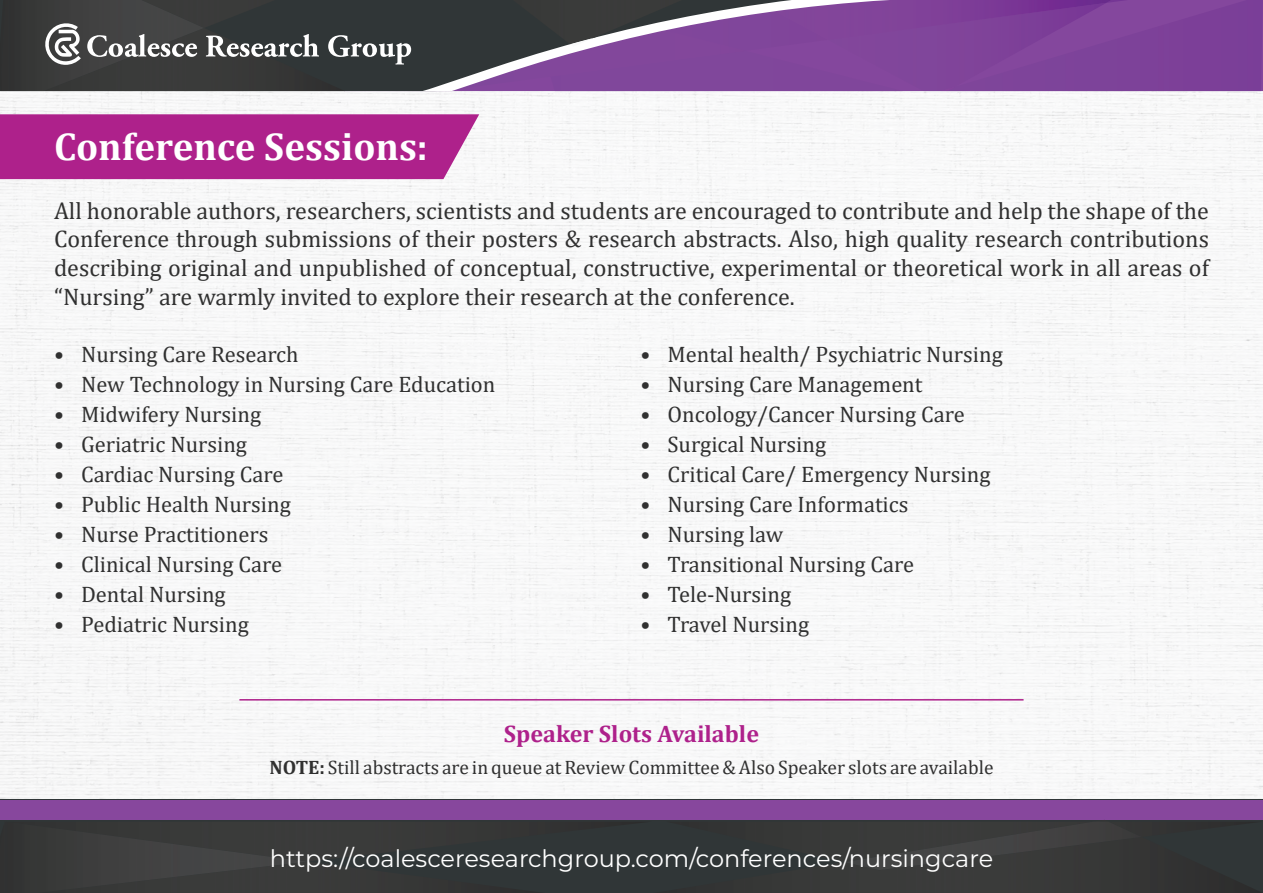
<style>
.page{position:relative;width:1263px;height:893px;background:#fff}
.page>*{position:absolute;margin:0;border:0;box-sizing:border-box;transform-origin:0 0}
.t1{font:700 39px "Cambria";color:#fff}
.t2{font:24px/28.8px "Cambria";color:#303030;text-align:justify}
.t3{font:24px "Montserrat";color:#fff}
.t4{font:700 24px "Cambria";color:#ae218b}
.t5{font:22.5px "Cambria";color:#303030}
.t6{font:19.5px "Cambria";color:#303030}
.s1{font-weight:700}
</style>
<div class="page">
<img style="left:0;top:91px;width:1263px;height:709px">
<div style="left:0;top:114px;width:479px;height:65px;background:#ae218b"></div>
<svg style="left:0;top:819px;width:1263px;height:74px;background:#42394c"></svg>
<div style="left:0;top:800px;width:1263px;height:19px;background:#87479d"></div>
<img style="left:307px;top:862px;width:238px;height:31px">
<img style="left:307px;top:822px;width:345px;height:40px">
<img style="left:0;top:822px;width:307px;height:71px">
<div style="left:653px;top:820px;width:610px;height:73px;background:#323637"></div>
<img style="left:844px;top:822px;width:297px;height:48px">
<svg style="left:275px;top:0;width:988px;height:91px;background:#78488e"></svg>
<div style="left:275px;top:28px;width:53px;height:63px;background:#303637"></div>
<div style="left:0;top:0;width:275px;height:91px;background:#383938"></div>
<img style="left:1px;top:0;width:203px;height:91px">
<img style="left:513px;top:0;width:169px;height:44px">
<img style="left:570px;top:38px;width:24px;height:9px">
<svg style="left:87px;top:34px;width:110px;height:23px"></svg>
<svg style="left:206px;top:34px;width:113px;height:23px"></svg>
<svg style="left:328px;top:0;width:83px;height:91px;background:#414647"></svg>
<svg style="left:42px;top:21px;width:39px;height:44px"></svg>
<hr style="left:239px;top:699px;width:784px;height:1px;background:#ae218b">
<h1 class="t1" style="left:54px;top:120px;width:375px">Conference Sessions:</h1>
<p class="t2" style="left:54px;top:196px;width:1156px">All honorable authors, researchers, scientists and students are encouraged to contribute and help the shape of the Conference through submissions of their posters &amp; research abstracts. Also, high quality research contributions describing original and unpublished of conceptual, constructive, experimental or theoretical work in all areas of “Nursing” are warmly invited to explore their research at the conference.</p>
<p class="t5" style="left:54px;top:341px;width:246px">• Nursing Care Research</p>
<p class="t5" style="left:54px;top:371px;width:443px">• New Technology in Nursing Care Education</p>
<p class="t5" style="left:54px;top:401px;width:209px">• Midwifery Nursing</p>
<p class="t5" style="left:54px;top:431px;width:194px">• Geriatric Nursing</p>
<p class="t5" style="left:54px;top:461px;width:231px">• Cardiac Nursing Care</p>
<p class="t5" style="left:54px;top:491px;width:238px">• Public Health Nursing</p>
<p class="t5" style="left:54px;top:521px;width:216px">• Nurse Practitioners</p>
<p class="t5" style="left:54px;top:551px;width:229px">• Clinical Nursing Care</p>
<p class="t5" style="left:54px;top:581px;width:173px">• Dental Nursing</p>
<p class="t5" style="left:54px;top:611px;width:196px">• Pediatric Nursing</p>
<p class="t5" style="left:640px;top:341px;width:364px">• Mental health/ Psychiatric Nursing</p>
<p class="t5" style="left:640px;top:371px;width:283px">• Nursing Care Management</p>
<p class="t5" style="left:640px;top:401px;width:326px">• Oncology/Cancer Nursing Care</p>
<p class="t5" style="left:640px;top:431px;width:187px">• Surgical Nursing</p>
<p class="t5" style="left:640px;top:461px;width:351px">• Critical Care/ Emergency Nursing</p>
<p class="t5" style="left:640px;top:491px;width:269px">• Nursing Care Informatics</p>
<p class="t5" style="left:640px;top:521px;width:144px">• Nursing law</p>
<p class="t5" style="left:640px;top:551px;width:275px">• Transitional Nursing Care</p>
<p class="t5" style="left:640px;top:581px;width:152px">• Tele-Nursing</p>
<p class="t5" style="left:640px;top:611px;width:170px">• Travel Nursing</p>
<p class="t4" style="left:504px;top:717px;width:257px">Speaker Slots Available</p>
<p class="t6" style="left:269px;top:756px;width:726px"><span class="s1">NOTE:</span> Still abstracts are in queue at Review Committee &amp; Also Speaker slots are available</p>
<p class="t3" style="left:270px;top:842px;width:725px">https://coalesceresearchgroup.com/conferences/nursingcare</p>
</div>
